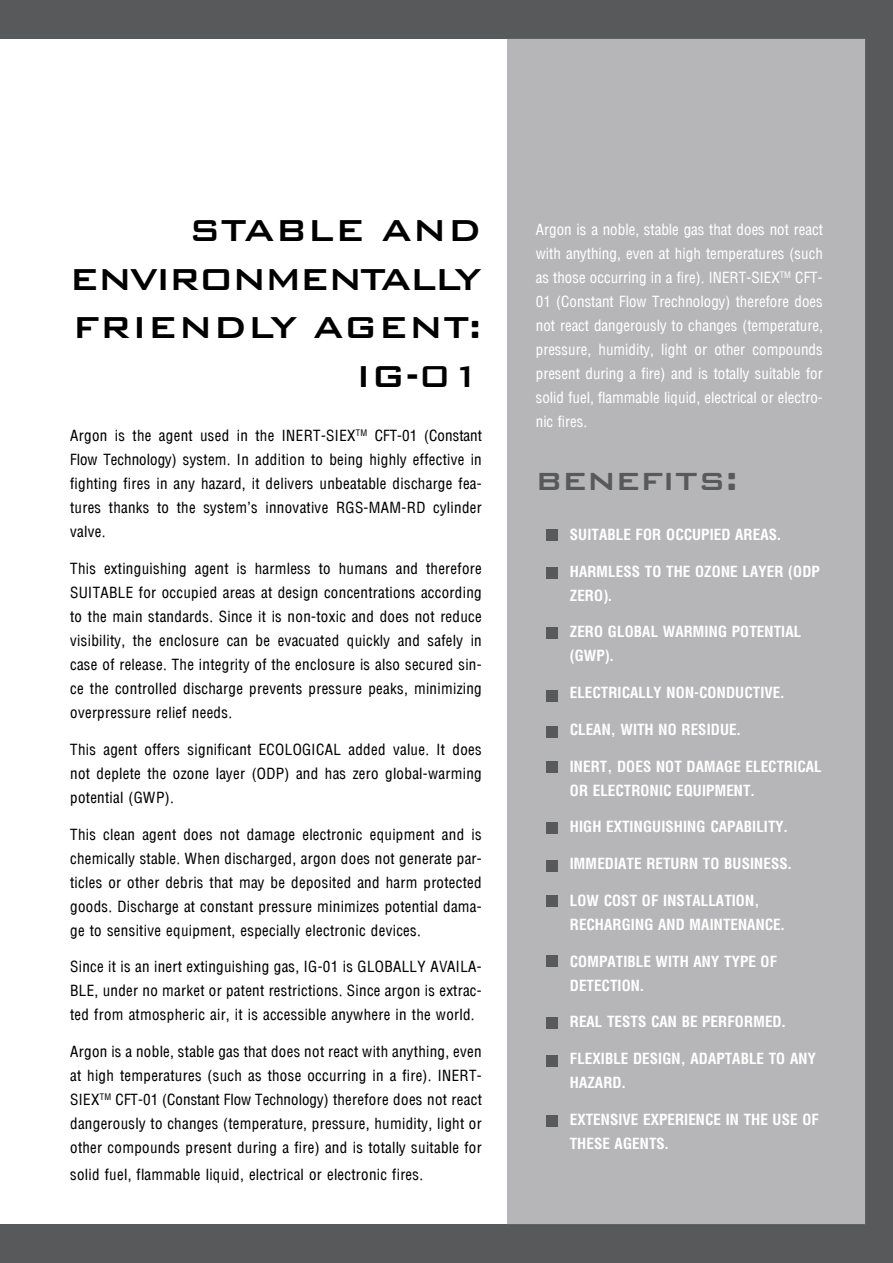
<style>
.page{position:relative;width:893px;height:1263px;background:#fff}
.page>*{position:absolute;margin:0;border:0;box-sizing:border-box;transform-origin:0 0}
.t1{font:500 40.5px/48.6px "Bank Gothic BT";letter-spacing:-.01em;color:#000;text-align:right}
.t2{font:500 40.5px "Bank Gothic BT";color:#57595b}
.t3{font:15px/24px "Arena Condensed";letter-spacing:.02em;color:#000;text-align:justify}
.t4{font:700 condensed 15px "Arena";color:#fff}
.t5{font:15px/24px "Arena Condensed";color:#fff;text-align:justify}
</style>
<div class="page">
<div style="left:866px;top:30px;width:27px;height:1229px;background:#57595b"></div>
<div style="left:0;top:0;width:893px;height:38px;background:#57595b"></div>
<div style="left:0;top:1225px;width:893px;height:38px;background:#57595b"></div>
<div style="left:507px;top:38px;width:359px;height:1187px;background:#b6b6b8"></div>
<div style="left:546px;top:530px;width:11px;height:11px;background:#57595b"></div>
<div style="left:546px;top:567px;width:11px;height:11px;background:#57595b"></div>
<div style="left:546px;top:690px;width:11px;height:11px;background:#57595b"></div>
<div style="left:546px;top:726px;width:11px;height:12px;background:#57595b"></div>
<div style="left:546px;top:762px;width:11px;height:11px;background:#57595b"></div>
<div style="left:546px;top:822px;width:11px;height:11px;background:#57595b"></div>
<div style="left:546px;top:860px;width:11px;height:11px;background:#57595b"></div>
<div style="left:546px;top:895px;width:11px;height:12px;background:#57595b"></div>
<div style="left:546px;top:955px;width:11px;height:11px;background:#57595b"></div>
<div style="left:546px;top:1018px;width:11px;height:11px;background:#57595b"></div>
<div style="left:546px;top:1055px;width:11px;height:11px;background:#57595b"></div>
<div style="left:546px;top:1116px;width:11px;height:11px;background:#57595b"></div>
<div style="left:546px;top:628px;width:11px;height:11px;background:#57595b"></div>
<h1 class="t1" style="left:69px;top:205px;width:414px">STABLE AND<br>ENVIRONMENTALLY<br>FRIENDLY AGENT:<br>IG-01</h1>
<p class="t3" style="left:70px;top:424px;width:413px">Argon is the agent used in the INERT-SIEX<sup>TM</sup> CFT-01 (Constant Flow Technology) system. In addition to being highly effective in fighting fires in any hazard, it delivers unbeatable discharge fea&shy;tures thanks to the system’s innovative RGS-MAM-RD cylinder valve.</p>
<p class="t3" style="left:70px;top:557px;width:413px">This extinguishing agent is harmless to humans and therefore SUITABLE for occupied areas at design concentrations according to the main standards. Since it is non-toxic and does not reduce visibility, the enclosure can be evacuated quickly and safely in case of release. The integrity of the enclosure is also secured sin&shy;ce the controlled discharge prevents pressure peaks, minimizing overpressure relief needs.</p>
<p class="t3" style="left:70px;top:737px;width:413px">This agent offers significant ECOLOGICAL added value. It does not deplete the ozone layer (ODP) and has zero global-warming potential (GWP).</p>
<p class="t3" style="left:70px;top:822px;width:413px">This clean agent does not damage electronic equipment and is chemically stable. When discharged, argon does not generate par&shy;ticles or other debris that may be deposited and harm protected goods. Discharge at constant pressure minimizes potential dama&shy;ge to sensitive equipment, especially electronic devices.</p>
<p class="t3" style="left:70px;top:955px;width:413px">Since it is an inert extinguishing gas, IG-01 is GLOBALLY AVAILA-BLE, under no market or patent restrictions. Since argon is extrac&shy;ted from atmospheric air, it is accessible anywhere in the world.</p>
<p class="t3" style="left:70px;top:1040px;width:413px">Argon is a noble, stable gas that does not react with anything, even at high temperatures (such as those occurring in a fire). INERT-SIEX<sup>TM</sup> CFT-01 (Constant Flow Technology) therefore does not react dangerously to changes (temperature, pressure, humidity, light or other compounds present during a fire) and is totally suitable for</p>
<p class="t3" style="left:70px;top:1163px;width:355px">solid fuel, flammable liquid, electrical or electronic fires.</p>
<p class="t5" style="left:536px;top:218px;width:289px">Argon is a noble, stable gas that does not react with anything, even at high temperatures (such as those occurring in a fire). INERT-SIEX<sup>TM</sup> CFT-01 (Constant Flow Trechnology) therefore does not react dangerously to changes (temperature, pressure, humidity, light or other compounds present during a fire) and is totally suitable for solid fuel, flammable liquid, electrical or electro&shy;nic fires.</p>
<h1 class="t2" style="left:536px;top:457px;width:204px">benefits:</h1>
<p class="t4" style="left:570px;top:525px;width:75px">SUITABLE FOR</p>
<p class="t4" style="left:666px;top:525px;width:51px">OCCUPIED</p>
<p class="t4" style="left:735px;top:525px;width:10px">AREAS</p>
<p class="t4" style="left:777px;top:525px;width:5px">.</p>
<p class="t4" style="left:570px;top:562px;width:19px">HARMLESS</p>
<p class="t4" style="left:645px;top:562px;width:31px">TO THE</p>
<p class="t4" style="left:695px;top:562px;width:26px">OZONE</p>
<p class="t4" style="left:742px;top:562px;width:9px">LAYER</p>
<p class="t4" style="left:788px;top:562px;width:32px">(ODP</p>
<p class="t4" style="left:570px;top:586px;width:44px">ZERO).</p>
<p class="t4" style="left:570px;top:623px;width:10px">ZERO</p>
<p class="t4" style="left:608px;top:623px;width:65px">GLOBALWARMING</p>
<p class="t4" style="left:732px;top:623px;width:17px">POTENTIAL</p>
<p class="t4" style="left:570px;top:647px;width:45px">(GWP).</p>
<p class="t4" style="left:570px;top:683px;width:17px">ELECTRICALLY</p>
<p class="t4" style="left:667px;top:683px;width:10px">NON</p>
<p class="t4" style="left:694px;top:683px;width:15px">-COND</p>
<p class="t4" style="left:735px;top:683px;width:18px">UCTIVE</p>
<p class="t4" style="left:780px;top:683px;width:5px">.</p>
<p class="t4" style="left:570px;top:720px;width:18px">CLEAN</p>
<p class="t4" style="left:611px;top:720px;width:19px">, WITH</p>
<p class="t4" style="left:658px;top:720px;width:32px">NO RESID</p>
<p class="t4" style="left:720px;top:720px;width:22px">UE.</p>
<p class="t4" style="left:570px;top:757px;width:14px">INERT</p>
<p class="t4" style="left:607px;top:757px;width:19px">, DOES</p>
<p class="t4" style="left:656px;top:757px;width:10px">NOT</p>
<p class="t4" style="left:686px;top:757px;width:10px">DAMAGE</p>
<p class="t4" style="left:746px;top:757px;width:9px">ELECTRICAL</p>
<p class="t4" style="left:570px;top:781px;width:32px">OR ELECTRONIC</p>
<p class="t4" style="left:676px;top:781px;width:49px">EQUIPMENT</p>
<p class="t4" style="left:751px;top:781px;width:5px">.</p>
<p class="t4" style="left:570px;top:818px;width:18px">HIGH</p>
<p class="t4" style="left:606px;top:818px;width:25px">EXTING</p>
<p class="t4" style="left:652px;top:818px;width:18px">UISHING</p>
<p class="t4" style="left:710px;top:818px;width:49px">CAPABILITY</p>
<p class="t4" style="left:784px;top:818px;width:5px">.</p>
<p class="t4" style="left:570px;top:854px;width:14px">IMMEDIATE</p>
<p class="t4" style="left:646px;top:854px;width:104px">RETURN TO BUSINESS</p>
<p class="t4" style="left:788px;top:854px;width:5px">.</p>
<p class="t4" style="left:570px;top:891px;width:43px">LOW COST</p>
<p class="t4" style="left:642px;top:891px;width:30px">OF INSTALLATION</p>
<p class="t4" style="left:754px;top:891px;width:6px">,</p>
<p class="t4" style="left:570px;top:915px;width:10px">RECHARGING</p>
<p class="t4" style="left:658px;top:915px;width:10px">AND</p>
<p class="t4" style="left:690px;top:915px;width:10px">MAINTENANCE</p>
<p class="t4" style="left:781px;top:915px;width:5px">.</p>
<p class="t4" style="left:570px;top:952px;width:95px">COMPATIBLE WITH</p>
<p class="t4" style="left:694px;top:952px;width:10px">ANY</p>
<p class="t4" style="left:724px;top:952px;width:46px">TYPEOF</p>
<p class="t4" style="left:570px;top:976px;width:9px">DETECTION</p>
<p class="t4" style="left:640px;top:976px;width:5px">.</p>
<p class="t4" style="left:570px;top:1013px;width:18px">REAL</p>
<p class="t4" style="left:607px;top:1013px;width:9px">TESTS</p>
<p class="t4" style="left:651px;top:1013px;width:9px">CAN</p>
<p class="t4" style="left:682px;top:1013px;width:39px">BE PERFORMED</p>
<p class="t4" style="left:782px;top:1013px;width:5px">.</p>
<p class="t4" style="left:570px;top:1049px;width:72px">FLEXIBLE DESIGN</p>
<p class="t4" style="left:681px;top:1049px;width:119px">, ADAPTABLE TO ANY</p>
<p class="t4" style="left:570px;top:1073px;width:57px">HAZARD .</p>
<p class="t4" style="left:570px;top:1110px;width:25px">EXTENSIVE</p>
<p class="t4" style="left:643px;top:1110px;width:33px">EXPERIENCE</p>
<p class="t4" style="left:726px;top:1110px;width:27px">IN THE</p>
<p class="t4" style="left:773px;top:1110px;width:39px">USE OF</p>
<p class="t4" style="left:570px;top:1134px;width:9px">THESE</p>
<p class="t4" style="left:615px;top:1134px;width:10px">AGENTS</p>
<p class="t4" style="left:665px;top:1134px;width:5px">.</p>
</div>
